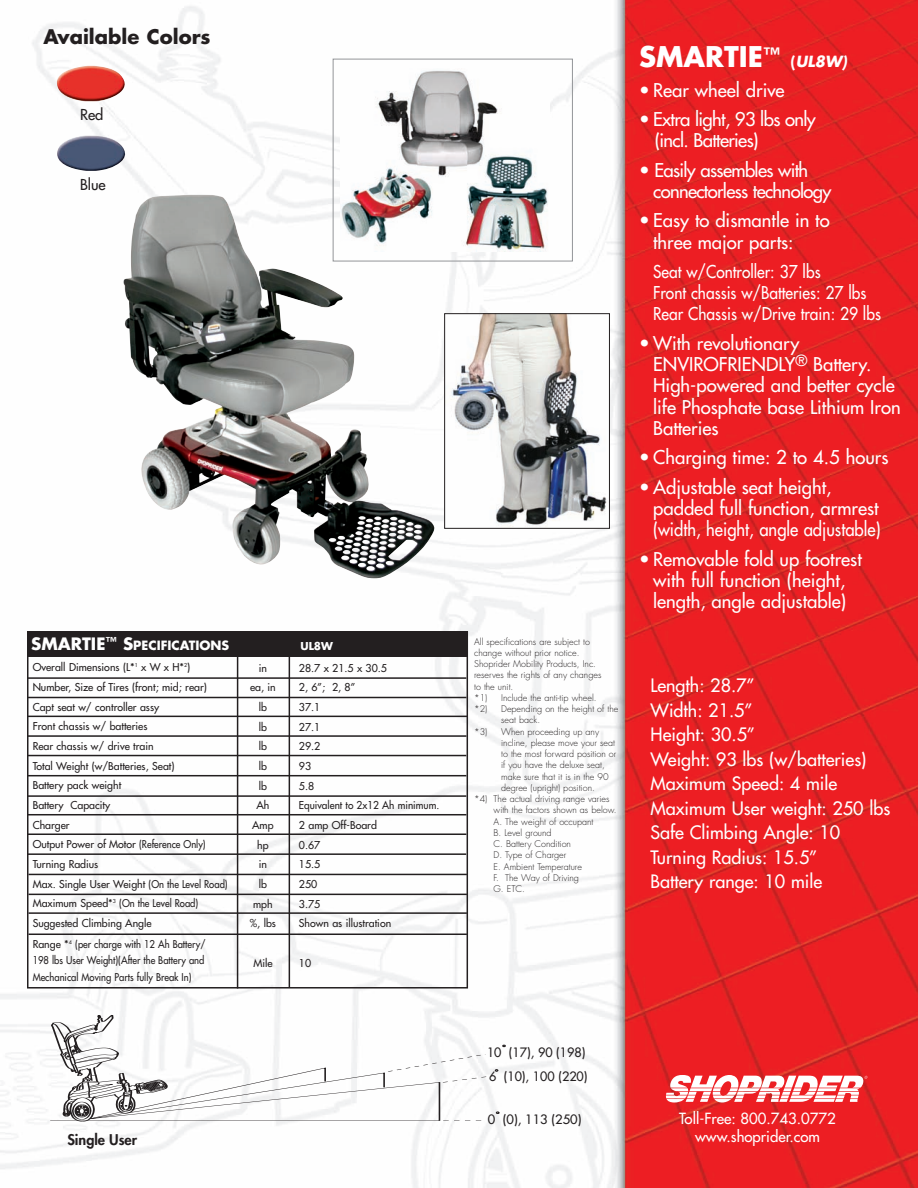
<style>
.page{position:relative;width:918px;height:1188px;background:#fff}
.page>*{position:absolute;margin:0;border:0;box-sizing:border-box;transform-origin:0 0}
.t1{font:700 27.75px "Futura";color:#fff}
.t2{font:700 19.65px "Futura";color:#231f20}
.t3{font:18.45px/21.3px "Futura";color:#fff}
.t4{font:18.45px/21.3px "Futura";letter-spacing:-.035em;color:#fff}
.t5{font:18px/24.6px "Futura";color:#fff}
.t6{font:17.25px/21.3px "Futura";color:#fff;scale:.9 1}
.t7{font:15px/18px "Futura";color:#fff;text-align:center}
.t8{font:14.7px "Futura";color:#231f20}
.t9{font:800 14.4px "Futura";color:#231f20}
.t10{font:12.6px/24.5px "Futura";color:#231f20}
.t11{font:700 12.45px "Futura";color:#fff}
.t12{font:10.65px/19.6px "Futura";color:#231f20}
.t13{font:700 10.65px "Futura";color:#fff}
.t14{font:10.5px/16.5px "Futura";color:#231f20;text-align:justify;scale:.9 1}
.t15{font:300 9px/11.2px "Futura";color:#231f20}
.s1{font-size:16.65px}
.s2{font-size:10.5px}
.s3{font-size:10.65px}
.s4{font-size:15px}
.s5{font-style:italic;font-size:15px}
</style>
<div class="page">
<img style="left:0;top:0;width:918px;height:1188px">
<div style="left:27px;top:631px;width:441px;height:358px;border:2px solid #231f20"></div>
<div style="left:27px;top:631px;width:441px;height:26px;background:#231f20"></div>
<hr style="left:28px;top:677px;width:438px;height:2px;background:#231f20">
<hr style="left:28px;top:697px;width:438px;height:1px;background:#231f20">
<hr style="left:28px;top:716px;width:439px;height:1px;background:#231f20">
<hr style="left:28px;top:735px;width:438px;height:2px;background:#231f20">
<hr style="left:28px;top:755px;width:438px;height:1px;background:#231f20">
<hr style="left:28px;top:775px;width:438px;height:1px;background:#231f20">
<hr style="left:28px;top:795px;width:438px;height:2px;background:#231f20">
<hr style="left:28px;top:814px;width:438px;height:1px;background:#231f20">
<hr style="left:28px;top:833px;width:438px;height:2px;background:#231f20">
<hr style="left:28px;top:853px;width:438px;height:2px;background:#231f20">
<hr style="left:237px;top:656px;width:1px;height:332px;background:#231f20">
<hr style="left:289px;top:656px;width:1px;height:331px;background:#231f20">
<svg style="left:666px;top:1075px;width:201px;height:28px"></svg>
<svg style="left:50px;top:1015px;width:455px;height:107px"></svg>
<img style="left:140px;top:195px;width:294px;height:383px">
<img style="left:446px;top:315px;width:162px;height:212px">
<div style="left:444px;top:313px;width:166px;height:216px;border:1px solid #231f20"></div>
<img style="left:57px;top:66px;width:68px;height:105px">
<img style="left:341px;top:68px;width:209px;height:184px">
<div style="left:333px;top:59px;width:240px;height:202px;border:1px solid #939598"></div>
<hr style="left:28px;top:874px;width:439px;height:1px;background:#231f20">
<hr style="left:28px;top:894px;width:439px;height:1px;background:#231f20">
<hr style="left:28px;top:912px;width:439px;height:2px;background:#231f20">
<hr style="left:28px;top:934px;width:439px;height:1px;background:#231f20">
<h2 class="t2" style="left:43px;top:28px;width:169px">Available Colors</h2>
<h3 class="t8" style="left:80px;top:107px;width:25px">Red</h3>
<h3 class="t8" style="left:80px;top:178px;width:27px">Blue</h3>
<h3 class="t11" style="left:31px;top:640px;width:200px"><span class="s1">SMARTIE</span><sup>™</sup> <span class="s1">S</span>PECIFICATIONS</h3>
<p class="t13" style="left:300px;top:641px;width:34px">UL8W</p>
<p class="t15" style="left:474px;top:636px;width:129px">All specifications are subject to change without prior notice.<br>Shoprider Mobility Products, Inc. reserves the rights of any changes to the unit.<br>*1)</p>
<p class="t12" style="left:33px;top:658px;width:197px">Overall Dimensions (L*<sup>1</sup> x W x H*<sup>2</sup>)<br>Number, Size of Tires (front; mid; rear)<br>Capt seat w/ controller assy<br>Front chassis w/ batteries<br>Rear chassis w/ drive train<br>Total Weight (w/Batteries, Seat)<br>Battery pack weight<br>Battery Capacity<br>Charger<br>Output Power of Motor <span class="s2">(Reference Only)<br></span>Turning Radius<br>Max. Single User Weight <span class="s2">(On the Level Road)</span></p>
<p class="t14" style="left:33px;top:896px;width:186px"><span class="s3">Maximum Speed*</span><sup>3</sup> (On the Level Road)</p>
<p class="t12" style="left:33px;top:914px;width:120px">Suggested Climbing Angle</p>
<p class="t14" style="left:33px;top:937px;width:194px"><span class="s3">Range *</span><sup>4</sup> (per charge with 12 Ah Battery/ 198 lbs User Weight)(After the Battery and Mechanical Moving Parts fully Break In)</p>
<p class="t12" style="left:299px;top:659px;width:142px">28.7 x 21.5 x 30.5<br>2, 6”; 2, 8”<br>37.1<br>27.1<br>29.2<br>93<br>5.8<br>Equivalent to 2x12 Ah minimum.<br>2 amp Off-Board<br>0.67<br>15.5<br>250<br>3.75<br>Shown as illustration</p>
<p class="t12" style="left:299px;top:954px;width:14px">10</p>
<p class="t12" style="left:250px;top:659px;width:28px;text-align:center">in<br>ea, in lb<br>lb<br>lb<br>lb<br>lb<br>Ah<br>Amp hp<br>in<br>lb mph %, lbs</p>
<p class="t12" style="left:253px;top:954px;width:21px">Mile</p>
<p class="t15" style="left:501px;top:693px;width:97px">Include the anti-tip wheel.</p>
<p class="t15" style="left:474px;top:704px;width:15px">*2)</p>
<p class="t15" style="left:501px;top:704px;width:119px">Depending on the height of the seat back.</p>
<p class="t15" style="left:474px;top:726px;width:15px">*3)</p>
<p class="t15" style="left:501px;top:726px;width:100px">When proceeding up any</p>
<p class="t15" style="left:501px;top:738px;width:115px">incline, please move your seat</p>
<p class="t15" style="left:501px;top:749px;width:117px">to the most forward position or</p>
<p class="t15" style="left:501px;top:760px;width:105px">if you have the deluxe seat,</p>
<p class="t15" style="left:501px;top:771px;width:109px">make sure that it is in the 90</p>
<p class="t15" style="left:501px;top:783px;width:95px">degree (upright) position.</p>
<p class="t15" style="left:474px;top:794px;width:137px">*4) The actual driving range varies</p>
<p class="t15" style="left:494px;top:805px;width:125px">with the factors shown as below.</p>
<p class="t15" style="left:494px;top:816px;width:101px">A. The weight of occupant</p>
<p class="t15" style="left:494px;top:828px;width:60px">B. Level ground</p>
<p class="t15" style="left:494px;top:839px;width:79px">C. Battery Condition</p>
<p class="t15" style="left:494px;top:850px;width:74px">D. Type of Charger</p>
<p class="t15" style="left:494px;top:861px;width:90px">E. Ambient Temperature</p>
<p class="t15" style="left:494px;top:873px;width:87px">F. The Way of Driving</p>
<p class="t15" style="left:494px;top:884px;width:33px">G. ETC.</p>
<h1 class="t1" style="left:639px;top:44px;width:210px">SMARTIE<sup>™</sup> <span class="s4">(</span><span class="s5">UL8W)</span></h1>
<h3 class="t3" style="left:639px;top:80px;width:147px">• Rear wheel drive</h3>
<h3 class="t4" style="left:655px;top:110px;width:163px;text-indent:-16px">• Extra light, 93 lbs only (incl. Batteries)</h3>
<h3 class="t4" style="left:653px;top:160px;width:180px;text-indent:-14px">• Easily assembles with connectorless technology</h3>
<h3 class="t3" style="left:653px;top:211px;width:178px;text-indent:-14px">• Easy to dismantle in to three major parts:</h3>
<h3 class="t6" style="left:653px;top:262px;width:255px">Seat w/Controller: 37 lbs<br>Front chassis w/Batteries: 27 lbs<br>Rear Chassis w/Drive train: 29 lbs</h3>
<h3 class="t3" style="left:653px;top:334px;width:249px;text-indent:-14px">• With revolutionary<br>ENVIROFRIENDLY<sup>®</sup> Battery.<br>High-powered and better cycle life Phosphate base Lithium Iron<br>Batteries</h3>
<h3 class="t3" style="left:639px;top:448px;width:251px">• Charging time: 2 to 4.5 hours</h3>
<h3 class="t3" style="left:653px;top:477px;width:229px;text-indent:-14px">• Adjustable seat height, padded full function, armrest (width, height, angle adjustable)</h3>
<h3 class="t3" style="left:639px;top:549px;width:224px;text-align:center">• Removable fold up footrest with full function (height, length, angle adjustable)</h3>
<h3 class="t5" style="left:651px;top:674px;width:241px">Length: 28.7”<br>Width: 21.5”<br>Height: 30.5”<br>Weight: 93 lbs (w/batteries)<br>Maximum Speed: 4 mile<br>Maximum User weight: 250 lbs<br>Safe Climbing Angle: 10<br>Turning Radius: 15.5”<br>Battery range: 10 mile</h3>
<h3 class="t9" style="left:67px;top:1132px;width:71px">Single User</h3>
<h3 class="t10" style="left:487px;top:1041px;width:102px">10 (17) 90 (198)<br>6 (10) 100 (220)</h3>
<h3 class="t10" style="left:488px;top:1108px;width:95px">0 (0) 113 (250)</h3>
<h3 class="t7" style="left:679px;top:1111px;width:158px">Toll-Free: 800.743.0772 www.shoprider.com</h3>
</div>
